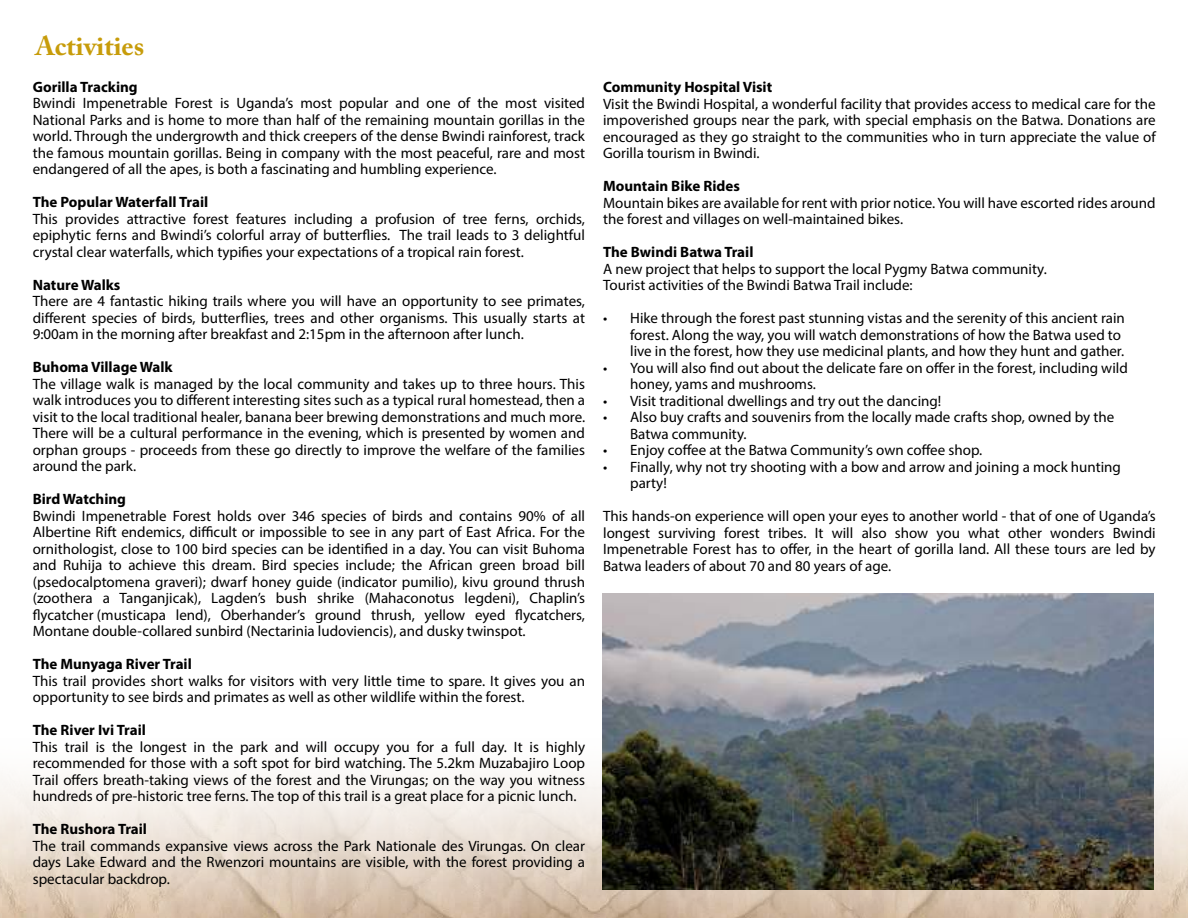
<style>
.page{position:relative;width:1188px;height:918px;background:#fff}
.page>*{position:absolute;margin:0;border:0;box-sizing:border-box;transform-origin:0 0}
.t1{font:700 27px "Adobe Caslon Pro";color:#c79c0a}
.t2{font:15px/16.5px "Myriad Pro";color:#000;text-align:justify}
.t3{font:700 15px "Myriad Pro";color:#000}
</style>
<div class="page">
<img style="left:0;top:734px;width:1188px;height:184px">
<img style="left:603px;top:593px;width:551px;height:296px">
<h1 class="t1" style="left:36px;top:35px;width:110px">Activities</h1>
<p class="t3" style="left:33px;top:81px;width:106px">Gorilla Tracking</p>
<p class="t2" style="left:33px;top:96px;width:554px">Bwindi Impenetrable Forest is Uganda’s most popular and one of the most visited National Parks and is home to more than half of the remaining mountain gorillas in the world. Through the undergrowth and thick creepers of the dense Bwindi rainforest, track the famous mountain gorillas. Being in company with the most peaceful, rare and most endangered of all the apes, is both a fascinating and humbling experience.</p>
<p class="t3" style="left:33px;top:196px;width:177px">The Popular Waterfall Trail</p>
<p class="t2" style="left:33px;top:212px;width:554px">This provides attractive forest features including a profusion of tree ferns, orchids, epiphytic ferns and Bwindi’s colorful array of butterlies. The trail leads to 3 delightful crystal clear waterfalls, which typiies your expectations of a tropical rain forest.</p>
<p class="t3" style="left:33px;top:279px;width:89px">Nature Walks</p>
<p class="t2" style="left:33px;top:294px;width:554px">There are 4 fantastic hiking trails where you will have an opportunity to see primates, diferent species of birds, butterlies, trees and other organisms. This usually starts at 9:00am in the morning after breakfast and 2:15pm in the afternoon after lunch.</p>
<p class="t3" style="left:33px;top:361px;width:141px">Buhoma Village Walk</p>
<p class="t2" style="left:33px;top:377px;width:554px">The village walk is managed by the local community and takes up to three hours. This walk introduces you to diferent interesting sites such as a typical rural homestead, then a visit to the local traditional healer, banana beer brewing demonstrations and much more.<br>There will be a cultural performance in the evening, which is presented by women and orphan groups - proceeds from these go directly to improve the welfare of the families around the park.</p>
<p class="t3" style="left:33px;top:493px;width:95px">Bird Watching</p>
<p class="t2" style="left:33px;top:509px;width:554px">Bwindi Impenetrable Forest holds over 346 species of birds and contains 90% of all Albertine Rift endemics, diicult or impossible to see in any part of East Africa. For the ornithologist, close to 100 bird species can be identiied in a day. You can visit Buhoma and Ruhija to achieve this dream. Bird species include; the African green broad bill (psedocalptomena graveri); dwarf honey guide (indicator pumilio), kivu ground thrush (zoothera a Tanganjicak), Lagden’s bush shrike (Mahaconotus legdeni), Chaplin’s lycatcher (musticapa lend), Oberhander’s ground thrush, yellow eyed lycatchers, Montane double-collared sunbird (Nectarinia ludoviencis), and dusky twinspot.</p>
<p class="t3" style="left:33px;top:658px;width:161px">The Munyaga River Trail</p>
<p class="t2" style="left:33px;top:674px;width:554px">This trail provides short walks for visitors with very little time to spare. It gives you an opportunity to see birds and primates as well as other wildlife within the forest.</p>
<p class="t3" style="left:33px;top:724px;width:115px">The River Ivi Trail</p>
<p class="t2" style="left:33px;top:740px;width:554px">This trail is the longest in the park and will occupy you for a full day. It is highly recommended for those with a soft spot for bird watching. The 5.2km Muzabajiro Loop Trail ofers breath-taking views of the forest and the Virungas; on the way you witness hundreds of pre-historic tree ferns. The top of this trail is a great place for a picnic lunch.</p>
<p class="t3" style="left:33px;top:823px;width:116px">The Rushora Trail</p>
<p class="t2" style="left:33px;top:839px;width:554px">The trail commands expansive views across the Park Nationale des Virungas. On clear days Lake Edward and the Rwenzori mountains are visible, with the forest providing a spectacular backdrop.</p>
<p class="t3" style="left:603px;top:81px;width:171px">Community Hospital Visit</p>
<p class="t2" style="left:603px;top:97px;width:555px">Visit the Bwindi Hospital, a wonderful facility that provides access to medical care for the impoverished groups near the park, with special emphasis on the Batwa. Donations are encouraged as they go straight to the communities who in turn appreciate the value of Gorilla tourism in Bwindi.</p>
<p class="t3" style="left:603px;top:180px;width:138px">Mountain Bike Rides</p>
<p class="t2" style="left:603px;top:196px;width:554px">Mountain bikes are available for rent with prior notice. You will have escorted rides around the forest and villages on well-maintained bikes.</p>
<p class="t3" style="left:603px;top:246px;width:152px">The Bwindi Batwa Trail</p>
<p class="t2" style="left:603px;top:262px;width:445px">A new project that helps to support the local Pygmy Batwa community.<br>Tourist activities of the Bwindi Batwa Trail include:</p>
<p class="t2" style="left:630px;top:310px;width:496px;text-align:left;text-indent:-27px">• Hike through the forest past stunning vistas and the serenity of this ancient rain forest. Along the way, you will watch demonstrations of how the Batwa used to live in the forest, how they use medicinal plants, and how they hunt and gather.</p>
<p class="t2" style="left:630px;top:359px;width:499px;text-indent:-27px">• You will also ind out about the delicate fare on ofer in the forest, including wild honey, yams and mushrooms.</p>
<p class="t2" style="left:603px;top:392px;width:340px">• Visit traditional dwellings and try out the dancing!</p>
<p class="t2" style="left:630px;top:409px;width:486px;text-indent:-27px">• Also buy crafts and souvenirs from the locally made crafts shop, owned by the<br>Batwa community.</p>
<p class="t2" style="left:603px;top:442px;width:381px">• Enjoy cofee at the Batwa Community’s own cofee shop.</p>
<p class="t2" style="left:630px;top:458px;width:492px;text-indent:-27px">• Finally, why not try shooting with a bow and arrow and joining a mock hunting party!</p>
<p class="t2" style="left:603px;top:509px;width:554px">This hands-on experience will open your eyes to another world - that of one of Uganda’s longest surviving forest tribes. It will also show you what other wonders Bwindi Impenetrable Forest has to ofer, in the heart of gorilla land. All these tours are led by Batwa leaders of about 70 and 80 years of age.</p>
</div>
